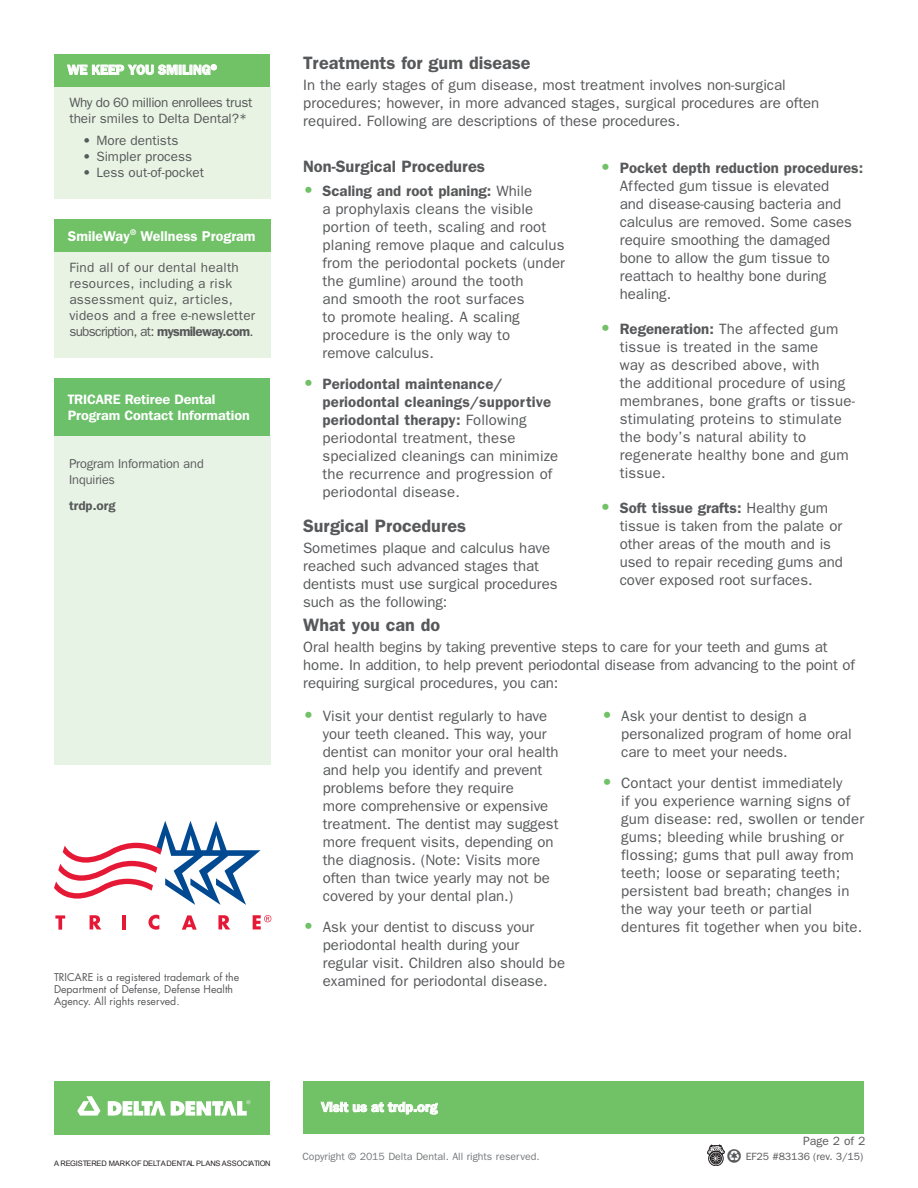
<style>
.page{position:relative;width:918px;height:1188px;background:#fff}
.page>*{position:absolute;margin:0;border:0;box-sizing:border-box;transform-origin:0 0}
.t1{font:600 18px "Franklin Gothic";color:#57585a}
.t2{font:600 16.5px "Franklin Gothic";color:#57585a}
.t3{font:15px/18px "Franklin Gothic";color:#57585a}
.t4{font:600 14.25px "Franklin Gothic";color:#fff}
.t5{font:13.5px/16.2px "Franklin Gothic";letter-spacing:.02em;color:#57585a}
.t6{font:13.5px "Franklin Gothic";color:#57585a}
.t7{font:600 13.5px/16.2px "Franklin Gothic IT Cby BT";color:#fff}
.t8{font:13.5px "Franklin Gothic";letter-spacing:-.03em;color:#57585a}
.t9{font:600 13.5px "Franklin Gothic";color:#fff}
.t10{font:12.75px/16.5px "Franklin Gothic IT Cby BT";color:#57585a}
.t11{font:600 12.75px "Franklin Gothic IT Cby BT";color:#57585a}
.t12{font:12px "Franklin Gothic";color:#57585a}
.t13{font:10.5px/12px "Futura";color:#57585a}
.t14{font:10.5px "Franklin Gothic";color:#76787b}
.t15{font:10.5px "Franklin Gothic";color:#57585a}
.t16{font:7.5px "Arial";color:#231f20}
.s1{font-weight:600}
.s2{font-size:18px;color:#71c167}
.s3{font-family:"Recycle";font-size:13.5px}
</style>
<div class="page">
<div style="left:708px;top:1151px;width:15px;height:15px;border:1px solid #231f20;border-radius:50%"></div>
<svg style="left:707px;top:1145px;width:18px;height:20px"></svg>
<div style="left:303px;top:1081px;width:561px;height:53px;background:#71c167"></div>
<svg style="left:320px;top:1101px;width:118px;height:14px"></svg>
<div style="left:54px;top:252px;width:216px;height:106px;background:#e8f3e3"></div>
<div style="left:54px;top:219px;width:216px;height:33px;background:#71c167"></div>
<div style="left:54px;top:87px;width:216px;height:112px;background:#e8f3e3"></div>
<div style="left:54px;top:54px;width:216px;height:33px;background:#71c167"></div>
<svg style="left:67px;top:64px;width:150px;height:11px"></svg>
<div style="left:54px;top:1082px;width:216px;height:53px;background:#71c167"></div>
<svg style="left:77px;top:1096px;width:24px;height:20px"></svg>
<svg style="left:108px;top:1100px;width:142px;height:16px"></svg>
<div style="left:54px;top:436px;width:216px;height:329px;background:#e7f3e4"></div>
<div style="left:54px;top:378px;width:216px;height:58px;background:#6bc069"></div>
<svg style="left:54px;top:821px;width:207px;height:84px"></svg>
<svg style="left:55px;top:915px;width:10px;height:15px"></svg>
<svg style="left:90px;top:915px;width:11px;height:14px"></svg>
<hr style="left:122px;top:915px;width:4px;height:14px;background:#e51836">
<svg style="left:148px;top:915px;width:11px;height:15px"></svg>
<svg style="left:182px;top:915px;width:15px;height:15px"></svg>
<svg style="left:218px;top:915px;width:12px;height:14px"></svg>
<svg style="left:253px;top:915px;width:18px;height:14px"></svg>
<p class="t9" style="left:68px;top:62px;width:151px">WE KEEP YOU SMILING<sup>®</sup></p>
<p class="t8" style="left:69px;top:95px;width:184px">Why do 60 million enrollees trust</p>
<p class="t6" style="left:69px;top:111px;width:179px">their smiles to Delta Dental?*</p>
<p class="t6" style="left:83px;top:132px;width:97px">• More dentists</p>
<p class="t6" style="left:83px;top:149px;width:111px">• Simpler process</p>
<p class="t6" style="left:83px;top:165px;width:123px">• Less out-of-pocket</p>
<p class="t4" style="left:68px;top:227px;width:189px">SmileWay<sup>®</sup> Wellness Program</p>
<p class="t5" style="left:69px;top:259px;width:187px">Find all of our dental health resources, including a risk assessment quiz, articles, videos and a free e-newsletter subscription, at: <span class="s1">mysmileway.com</span>.</p>
<p class="t7" style="left:68px;top:391px;width:184px">TRICARE Retiree Dental<br>Program Contact Information</p>
<p class="t10" style="left:69px;top:455px;width:136px">Program Information and<br>Inquiries</p>
<p class="t11" style="left:69px;top:497px;width:48px">trdp.org</p>
<p class="t13" style="left:54px;top:971px;width:187px">TRICARE is a registered trademark of the<br>Department of Defense, Defense Health<br>Agency. All rights reserved.</p>
<p class="t1" style="left:303px;top:52px;width:229px">Treatments for gum disease</p>
<p class="t3" style="left:303px;top:75px;width:518px">In the early stages of gum disease, most treatment involves non-surgical procedures; however, in more advanced stages, surgical procedures are often required. Following are descriptions of these procedures.</p>
<p class="t2" style="left:303px;top:156px;width:184px">Non-Surgical Procedures</p>
<p class="t3" style="left:322px;top:182px;width:244px;text-indent:-20px"><span class="s2">•</span> <span class="s1">Scaling and root planing:</span> While<br>a prophylaxis cleans the visible portion of teeth, scaling and root planing remove plaque and calculus from the periodontal pockets (under the gumline) around the tooth<br>and smooth the root surfaces<br>to promote healing. A scaling procedure is the only way to<br>remove calculus.</p>
<p class="t3" style="left:322px;top:375px;width:237px;text-indent:-20px"><span class="s2">•</span> <span class="s1">Periodontal maintenance/ periodontal cleanings/supportive periodontal therapy:</span> Following periodontal treatment, these specialized cleanings can minimize the recurrence and progression of periodontal disease.</p>
<p class="t1" style="left:303px;top:515px;width:165px">Surgical Procedures</p>
<p class="t3" style="left:303px;top:539px;width:256px">Sometimes plaque and calculus have reached such advanced stages that dentists must use surgical procedures such as the following:</p>
<p class="t3" style="left:620px;top:159px;width:245px;text-indent:-20px"><span class="s2">•</span> <span class="s1">Pocket depth reduction procedures:<br></span>Affected gum tissue is elevated<br>and disease-causing bacteria and calculus are removed. Some cases require smoothing the damaged bone to allow the gum tissue to reattach to healthy bone during healing.</p>
<p class="t3" style="left:620px;top:320px;width:237px;text-indent:-20px"><span class="s2">•</span> <span class="s1">Regeneration:</span> The affected gum tissue is treated in the same<br>way as described above, with<br>the additional procedure of using membranes, bone grafts or tissue&shy;stimulating proteins to stimulate the body’s natural ability to regenerate healthy bone and gum tissue.</p>
<p class="t3" style="left:620px;top:499px;width:225px;text-indent:-20px"><span class="s2">•</span> <span class="s1">Soft tissue grafts:</span> Healthy gum tissue is taken from the palate or other areas of the mouth and is used to repair receding gums and cover exposed root surfaces.</p>
<p class="t1" style="left:303px;top:614px;width:138px">What you can do</p>
<p class="t3" style="left:303px;top:637px;width:553px">Oral health begins by taking preventive steps to care for your teeth and gums at home. In addition, to help prevent periodontal disease from advancing to the point of requiring surgical procedures, you can:</p>
<p class="t3" style="left:323px;top:707px;width:237px;text-indent:-20px"><span class="s2">•</span> Visit your dentist regularly to have your teeth cleaned. This way, your dentist can monitor your oral health and help you identify and prevent problems before they require<br>more comprehensive or expensive treatment. The dentist may suggest more frequent visits, depending on the diagnosis. (Note: Visits more often than twice yearly may not be covered by your dental plan.)</p>
<p class="t3" style="left:323px;top:918px;width:244px;text-indent:-20px"><span class="s2">•</span> Ask your dentist to discuss your periodontal health during your regular visit. Children also should be examined for periodontal disease.</p>
<p class="t3" style="left:621px;top:707px;width:232px;text-indent:-20px"><span class="s2">•</span> Ask your dentist to design a personalized program of home oral care to meet your needs.</p>
<p class="t3" style="left:621px;top:774px;width:244px;text-indent:-20px"><span class="s2">•</span> Contact your dentist immediately<br>if you experience warning signs of gum disease: red, swollen or tender gums; bleeding while brushing or flossing; gums that pull away from teeth; loose or separating teeth; persistent bad breath; changes in the way your teeth or partial dentures fit together when you bite.</p>
<p class="t16" style="left:54px;top:1159px;width:218px">A REGISTERED MARK OF DELTA DENTAL PLANS ASSOCIATION</p>
<p class="t7" style="left:321px;top:1098px;width:118px">Visit us at trdp.org</p>
<p class="t14" style="left:302px;top:1150px;width:239px">Copyright © 2015 Delta Dental. All rights reserved.</p>
<p class="t12" style="left:803px;top:1135px;width:64px">Page 2 of 2</p>
<p class="t15" style="left:727px;top:1150px;width:138px"><span class="s3">E</span> EF25 #83136 (rev. 3/15)</p>
</div>
